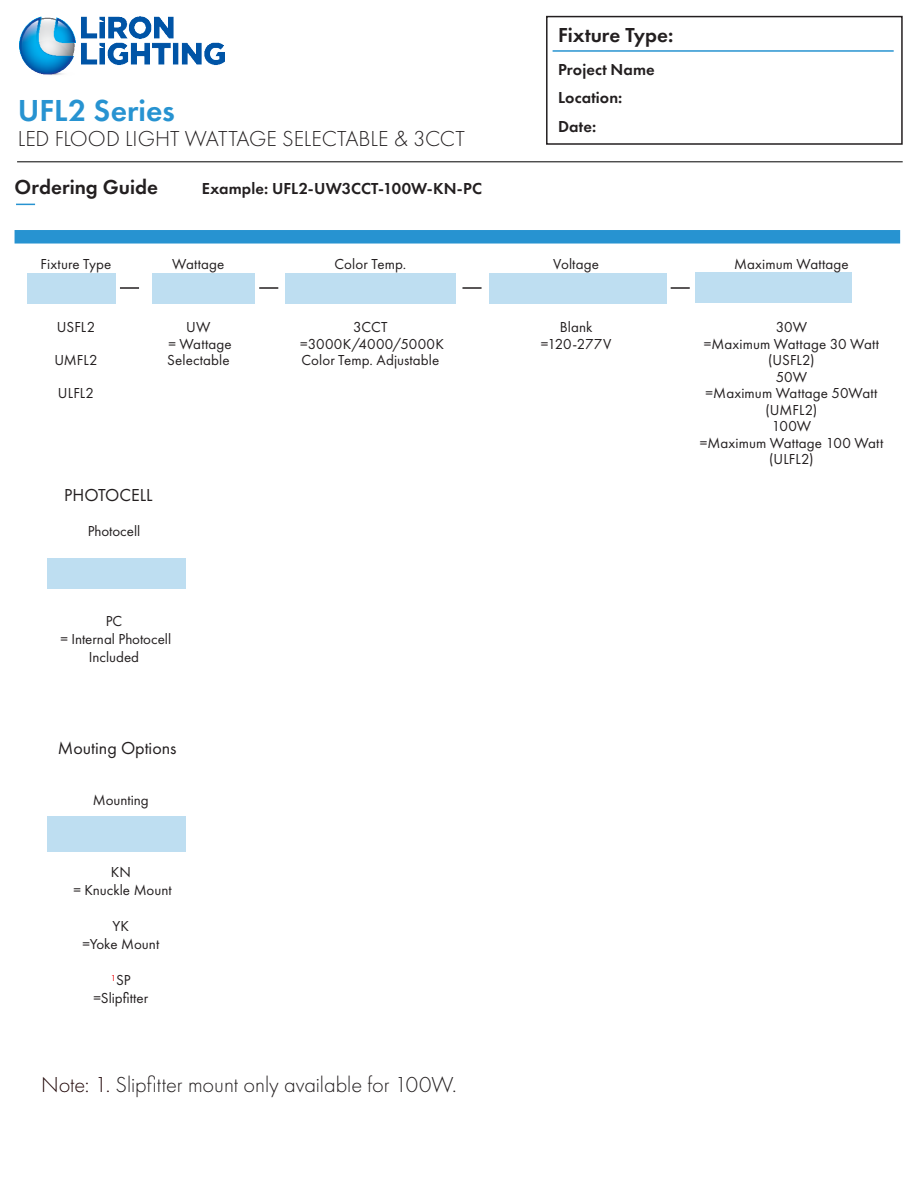
<style>
.page{position:relative;width:918px;height:1188px;background:#fff}
.page>*{position:absolute;margin:0;border:0;box-sizing:border-box;transform-origin:0 0}
.t1{font:600 31.5px "Futura PT";color:#2793d1}
.t2{font:300 22.5px "Futura PT";color:#231f20}
.t3{font:600 21px "Futura PT";color:#231f20}
.t4{font:18px "Futura PT";color:#231f20}
.t5{font:600 16.5px/28.5px "Futura PT";letter-spacing:.005em;color:#231f20}
.Specs_Info_Middle{font:15px "Futura PT";letter-spacing:.005em;color:#231f20}
.Specs_Info_Middle-2{font:15px "Futura PT";letter-spacing:.025em;color:#231f20}
.s1{color:#ee2123}
.s2{color:#240a0b}
</style>
<div class="page">
<div style="left:546px;top:16px;width:357px;height:129px;border:2px solid #231f20"></div>
<hr style="left:553px;top:50px;width:341px;height:2px;background:#2793d1">
<img style="left:19px;top:16px;width:206px;height:59px">
<hr style="left:17px;top:162px;width:886px;height:1px;background:#000">
<div style="left:28px;top:273px;width:88px;height:30px;background:#bedef1"></div>
<div style="left:152px;top:273px;width:103px;height:30px;background:#bedef1"></div>
<div style="left:286px;top:273px;width:170px;height:30px;background:#bedef1"></div>
<div style="left:489px;top:273px;width:178px;height:30px;background:#bedef1"></div>
<div style="left:696px;top:272px;width:156px;height:31px;background:#bedef1"></div>
<svg style="left:259px;top:287px;width:19px;height:2px"></svg>
<hr style="left:462px;top:287px;width:20px;height:2px;background:#231f20">
<svg style="left:671px;top:287px;width:19px;height:2px"></svg>
<svg style="left:120px;top:287px;width:19px;height:2px"></svg>
<div style="left:15px;top:230px;width:885px;height:14px;background:#2793d1"></div>
<svg style="left:16px;top:204px;width:19px;height:1px"></svg>
<div style="left:47px;top:559px;width:139px;height:30px;background:#bedef1"></div>
<div style="left:47px;top:817px;width:139px;height:35px;background:#bedef1"></div>
<p class="t1" style="left:18px;top:91px;width:159px">UFL2 Series</p>
<p class="t2" style="left:18px;top:126px;width:448px">LED FLOOD LIGHT WATTAGE SELECTABLE &amp; 3CCT</p>
<p class="t3" style="left:15px;top:174px;width:145px">Ordering Guide</p>
<p class="t5" style="left:202px;top:174px;width:282px">Example: UFL2-UW3CCT-100W-KN-PC</p>
<h3 class="t3" style="left:558px;top:21px;width:117px">Fixture Type:</h3>
<p class="t5" style="left:558px;top:55px;width:98px">Project Name<br>Location:<br>Date:</p>
<p class="Specs_Info_Middle" style="left:41px;top:255px;width:72px">Fixture Type</p>
<p class="Specs_Info_Middle" style="left:172px;top:255px;width:54px">Wattage</p>
<p class="Specs_Info_Middle" style="left:335px;top:255px;width:73px">Color Temp.</p>
<p class="Specs_Info_Middle" style="left:553px;top:255px;width:47px">Voltage</p>
<p class="Specs_Info_Middle" style="left:734px;top:255px;width:116px">Maximum Wattage</p>
<p class="Specs_Info_Middle" style="left:57px;top:318px;width:40px">USFL2</p>
<p class="Specs_Info_Middle" style="left:54px;top:351px;width:45px">UMFL2</p>
<p class="Specs_Info_Middle" style="left:58px;top:384px;width:38px">ULFL2</p>
<p class="Specs_Info_Middle" style="left:186px;top:318px;width:26px">UW</p>
<p class="Specs_Info_Middle" style="left:168px;top:335px;width:65px">= Wattage</p>
<p class="Specs_Info_Middle" style="left:167px;top:351px;width:64px">Selectable</p>
<p class="t4" style="left:64px;top:484px;width:90px">PHOTOCELL</p>
<p class="Specs_Info_Middle" style="left:88px;top:523px;width:54px">Photocell</p>
<p class="Specs_Info_Middle" style="left:106px;top:613px;width:18px">PC</p>
<p class="Specs_Info_Middle" style="left:60px;top:631px;width:112px">= Internal Photocell</p>
<p class="Specs_Info_Middle" style="left:89px;top:649px;width:52px">Included</p>
<p class="t4" style="left:58px;top:737px;width:120px">Mouting Options</p>
<p class="Specs_Info_Middle" style="left:93px;top:792px;width:58px">Mounting</p>
<p class="Specs_Info_Middle" style="left:111px;top:864px;width:22px">KN</p>
<p class="Specs_Info_Middle" style="left:73px;top:882px;width:100px">= Knuckle Mount</p>
<p class="Specs_Info_Middle" style="left:113px;top:918px;width:18px">YK</p>
<p class="Specs_Info_Middle" style="left:82px;top:936px;width:78px">=Yoke Mount</p>
<p class="Specs_Info_Middle" style="left:111px;top:972px;width:21px"><span class="s1">¹</span>SP</p>
<p class="Specs_Info_Middle" style="left:93px;top:990px;width:56px">=Slipfitter</p>
<p class="Specs_Info_Middle" style="left:353px;top:318px;width:36px">3CCT</p>
<p class="Specs_Info_Middle-2" style="left:300px;top:335px;width:145px">=3000K/4000/5000K</p>
<p class="Specs_Info_Middle" style="left:301px;top:351px;width:140px">Color Temp. Adjustable</p>
<p class="t2" style="left:41px;top:1071px;width:417px"><span class="s2">Note: 1.</span> Slipfitter mount only available for 100W.</p>
<p class="Specs_Info_Middle" style="left:560px;top:318px;width:34px">Blank</p>
<p class="Specs_Info_Middle" style="left:541px;top:335px;width:72px">=120-277V</p>
<p class="Specs_Info_Middle" style="left:776px;top:318px;width:33px">30W</p>
<p class="Specs_Info_Middle" style="left:704px;top:335px;width:177px">=Maximum Wattage 30 Watt</p>
<p class="Specs_Info_Middle" style="left:768px;top:351px;width:48px">(USFL2)</p>
<p class="Specs_Info_Middle" style="left:776px;top:368px;width:33px">50W</p>
<p class="Specs_Info_Middle" style="left:706px;top:384px;width:173px">=Maximum Wattage 50Watt</p>
<p class="Specs_Info_Middle" style="left:766px;top:401px;width:53px">(UMFL2)</p>
<p class="Specs_Info_Middle" style="left:772px;top:417px;width:41px">100W</p>
<p class="Specs_Info_Middle" style="left:700px;top:434px;width:185px">=Maximum Wattage 100 Watt</p>
<p class="Specs_Info_Middle" style="left:769px;top:450px;width:46px">(ULFL2)</p>
</div>
